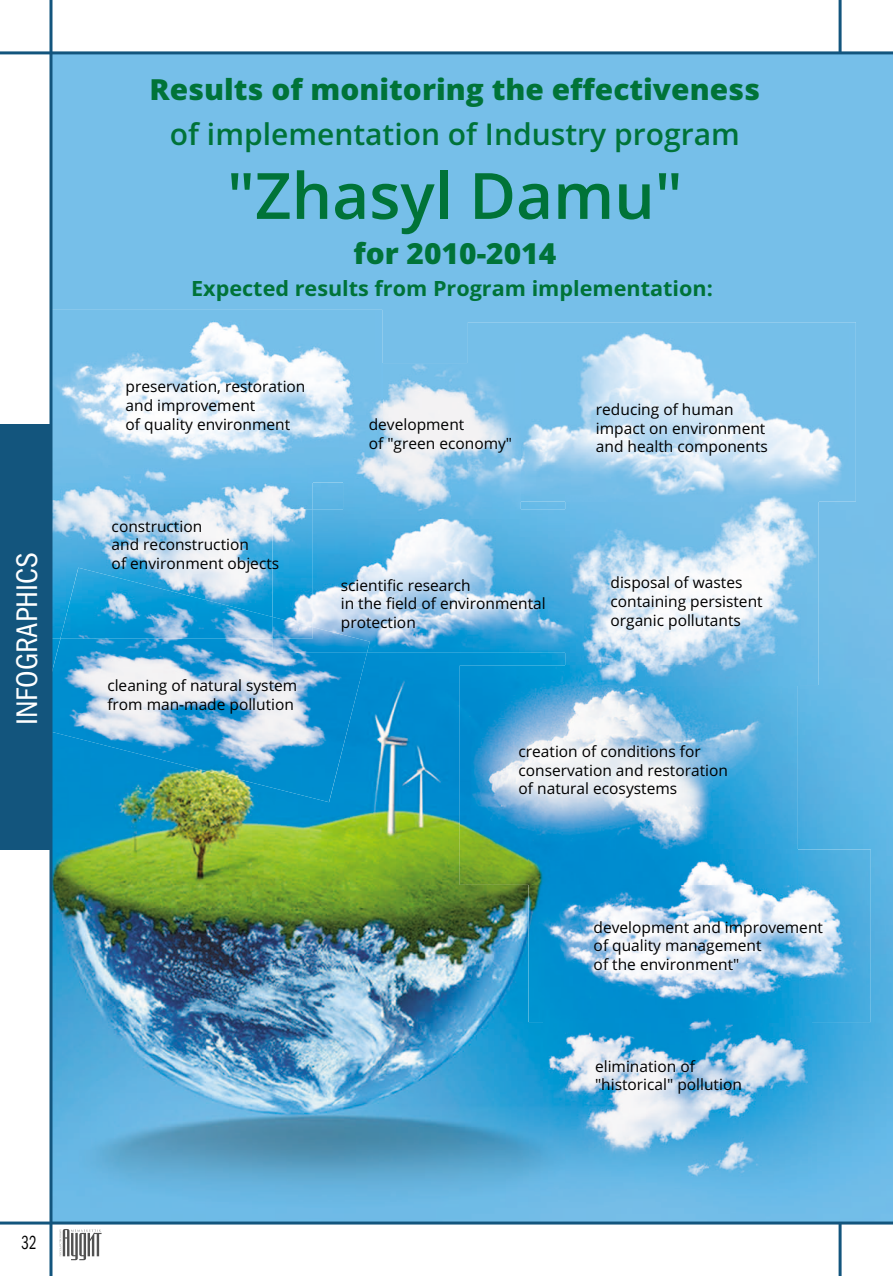
<style>
.page{position:relative;width:893px;height:1276px;background:#fff}
.page>*{position:absolute;margin:0;border:0;box-sizing:border-box;transform-origin:0 0}
.t1{font:600 63.9px "Open Sans";color:#007338}
.t2{font:600 30px "Open Sans";color:#007338}
.t3{font:30px "Franklin Gothic Book Cond ITC";color:#fff}
.t4{font:800 29.1px "Open Sans";color:#007338}
.t5{font:700 21px "Open Sans";color:#007338}
.t6{font:19.05px "Franklin Gothic Book Cond ITC";color:#000;scale:.74 1}
.t7{font:15.45px/18.6px "Open Sans";color:#000}
</style>
<div class="page">
<img style="left:52px;top:54px;width:841px;height:1167px">
<img style="left:52px;top:310px;width:330px;height:172px">
<img style="left:565px;top:501px;width:253px;height:184px">
<img style="left:52px;top:468px;width:260px;height:171px">
<img style="left:52px;top:639px;width:315px;height:163px">
<img style="left:60px;top:568px;width:213px;height:71px">
<img style="left:343px;top:364px;width:177px;height:145px">
<img style="left:343px;top:364px;width:39px;height:118px">
<img style="left:468px;top:322px;width:388px;height:179px">
<img style="left:468px;top:364px;width:52px;height:137px">
<img style="left:312px;top:509px;width:272px;height:144px">
<img style="left:273px;top:509px;width:39px;height:108px">
<img style="left:273px;top:627px;width:97px;height:26px">
<img style="left:273px;top:617px;width:39px;height:22px">
<img style="left:543px;top:1022px;width:269px;height:166px">
<img style="left:529px;top:849px;width:342px;height:173px">
<img style="left:460px;top:665px;width:337px;height:220px">
<img style="left:565px;top:665px;width:232px;height:20px">
<img style="left:529px;top:849px;width:268px;height:36px">
<hr style="left:839px;top:0;width:3px;height:54px;background:#13557d">
<hr style="left:839px;top:1222px;width:3px;height:54px;background:#13557d">
<svg style="left:59px;top:1229px;width:43px;height:31px"></svg>
<hr style="left:0;top:1221px;width:893px;height:3px;background:#13557d">
<hr style="left:0;top:51px;width:893px;height:3px;background:#13557d">
<div style="left:0;top:424px;width:51px;height:426px;background:#13557d"></div>
<hr style="left:49px;top:0;width:3px;height:1276px;background:#13557d">
<h2 class="t3" style="left:10px;top:725px;width:174px;rotate:-90deg">INFOGRAPHICS</h2>
<p class="t6" style="left:22px;top:1231px;width:22px">32</p>
<h3 class="t4" style="left:150px;top:67px;width:612px">Results of monitoring the effectiveness</h3>
<h2 class="t2" style="left:170px;top:114px;width:571px">of implementation of Industry program</h2>
<h1 class="t1" style="left:227px;top:152px;width:457px">"Zhasyl Damu"</h1>
<h3 class="t4" style="left:353px;top:231px;width:204px">for 2010-2014</h3>
<h3 class="t5" style="left:191px;top:274px;width:523px">Expected results from Program implementation:</h3>
<p class="t7" style="left:126px;top:377px;width:181px">preservation, restoration and improvement<br>of quality environment</p>
<p class="t7" style="left:112px;top:516px;width:169px">construction<br>and reconstruction<br>of environment objects</p>
<p class="t7" style="left:107px;top:676px;width:191px">cleaning of natural system from man-made pollution</p>
<p class="t7" style="left:369px;top:415px;width:145px">development<br>of "green economy"</p>
<p class="t7" style="left:341px;top:575px;width:206px">scientific research<br>in the field of environmental protection</p>
<p class="t7" style="left:596px;top:400px;width:174px">reducing of human impact on environment and health components</p>
<p class="t7" style="left:610px;top:573px;width:154px">disposal of wastes containing persistent organic pollutants</p>
<p class="t7" style="left:518px;top:742px;width:211px">creation of conditions for conservation and restoration of natural ecosystems</p>
<p class="t7" style="left:594px;top:917px;width:231px">development and improvement of quality management<br>of the environment"</p>
<p class="t7" style="left:595px;top:1056px;width:148px">elimination of "historical" pollution</p>
</div>
